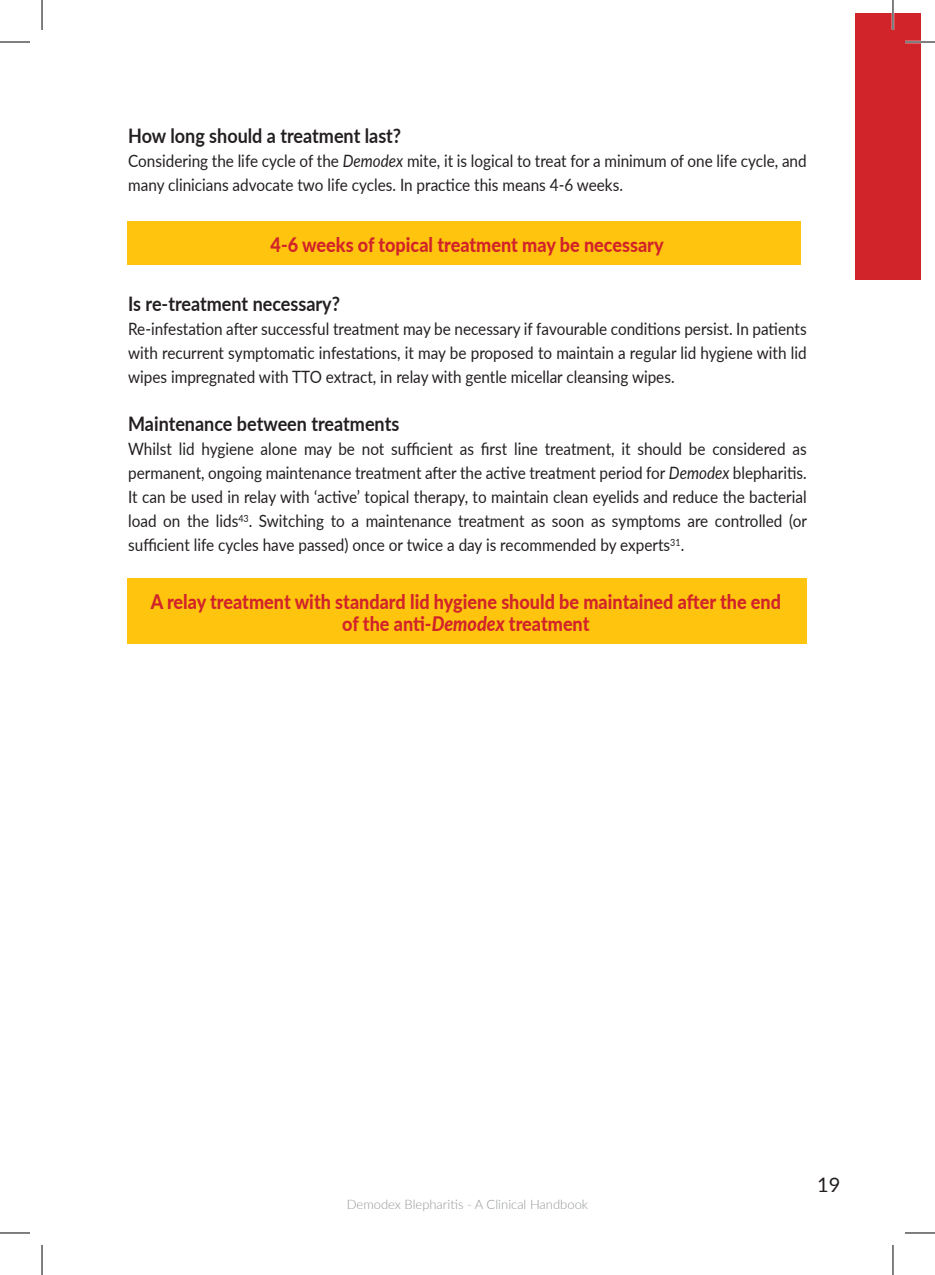
<style>
.page{position:relative;width:935px;height:1275px;background:#fff}
.page>*{position:absolute;margin:0;border:0;box-sizing:border-box;transform-origin:0 0}
.t1{font:800 20px/22px "Lato";color:#d1232a;text-align:center;scale:.9 1}
.t2{font:700 20px "Lato";color:#231f20;scale:.9 1}
.t3{font:20px "Lato";color:#231f20}
.t4{font:17px/24px "Lato";color:#231f20;text-align:justify;scale:.9 1}
.t5{font:300 13px "Lato";color:#939598}
.s1{font-style:italic}
</style>
<div class="page">
<div style="left:127px;top:222px;width:673px;height:43px;background:#fec40e"></div>
<div style="left:127px;top:578px;width:679px;height:66px;background:#fec40e"></div>
<div style="left:855px;top:14px;width:66px;height:266px;background:#d1232a"></div>
<hr style="left:904px;top:41px;width:30px;height:2px;background:#fff">
<hr style="left:891px;top:0;width:3px;height:30px;background:#fff">
<hr style="left:0;top:42px;width:30px;height:1px;background:#000">
<hr style="left:904px;top:42px;width:30px;height:1px;background:#000">
<hr style="left:0;top:1232px;width:30px;height:1px;background:#000">
<hr style="left:904px;top:1232px;width:30px;height:1px;background:#000">
<hr style="left:42px;top:0;width:1px;height:30px;background:#000">
<hr style="left:42px;top:1245px;width:1px;height:30px;background:#000">
<hr style="left:892px;top:0;width:1px;height:30px;background:#000">
<hr style="left:892px;top:1245px;width:1px;height:30px;background:#000">
<p class="t2" style="left:128px;top:121px;width:305px">How long should a treatment last?</p>
<p class="t4" style="left:128px;top:148px;width:755px">Considering the life cycle of the <span class="s1">Demodex</span> mite, it is logical to treat for a minimum of one life cycle, and many clinicians advocate two life cycles. In practice this means 4-6 weeks.</p>
<p class="t1" style="left:270px;top:232px;width:438px">4-6 weeks of topical treatment may be necessary</p>
<p class="t2" style="left:128px;top:289px;width:237px">Is re-treatment necessary?</p>
<p class="t4" style="left:128px;top:316px;width:755px">Re-infestation after successful treatment may be necessary if favourable conditions persist. In patients with recurrent symptomatic infestations, it may be proposed to maintain a regular lid hygiene with lid wipes impregnated with TTO extract, in relay with gentle micellar cleansing wipes.</p>
<p class="t2" style="left:128px;top:409px;width:303px">Maintenance between treatments</p>
<p class="t4" style="left:128px;top:436px;width:755px">Whilst lid hygiene alone may be not sufficient as first line treatment, it should be considered as permanent, ongoing maintenance treatment after the active treatment period for <span class="s1">Demodex</span> blepharitis.<br>It can be used in relay with ‘active’ topical therapy, to maintain clean eyelids and reduce the bacterial load on the lids<sup>43</sup>. Switching to a maintenance treatment as soon as symptoms are controlled (or sufficient life cycles have passed) once or twice a day is recommended by experts<sup>31</sup>.</p>
<p class="t1" style="left:151px;top:590px;width:701px">A relay treatment with standard lid hygiene should be maintained after the end of the anti-<span class="s1">Demodex</span> treatment</p>
<p class="t5" style="left:347px;top:1195px;width:243px">Demodex Blepharitis - A Clinical Handbook</p>
<p class="t3" style="left:817px;top:1170px;width:25px">19</p>
</div>
